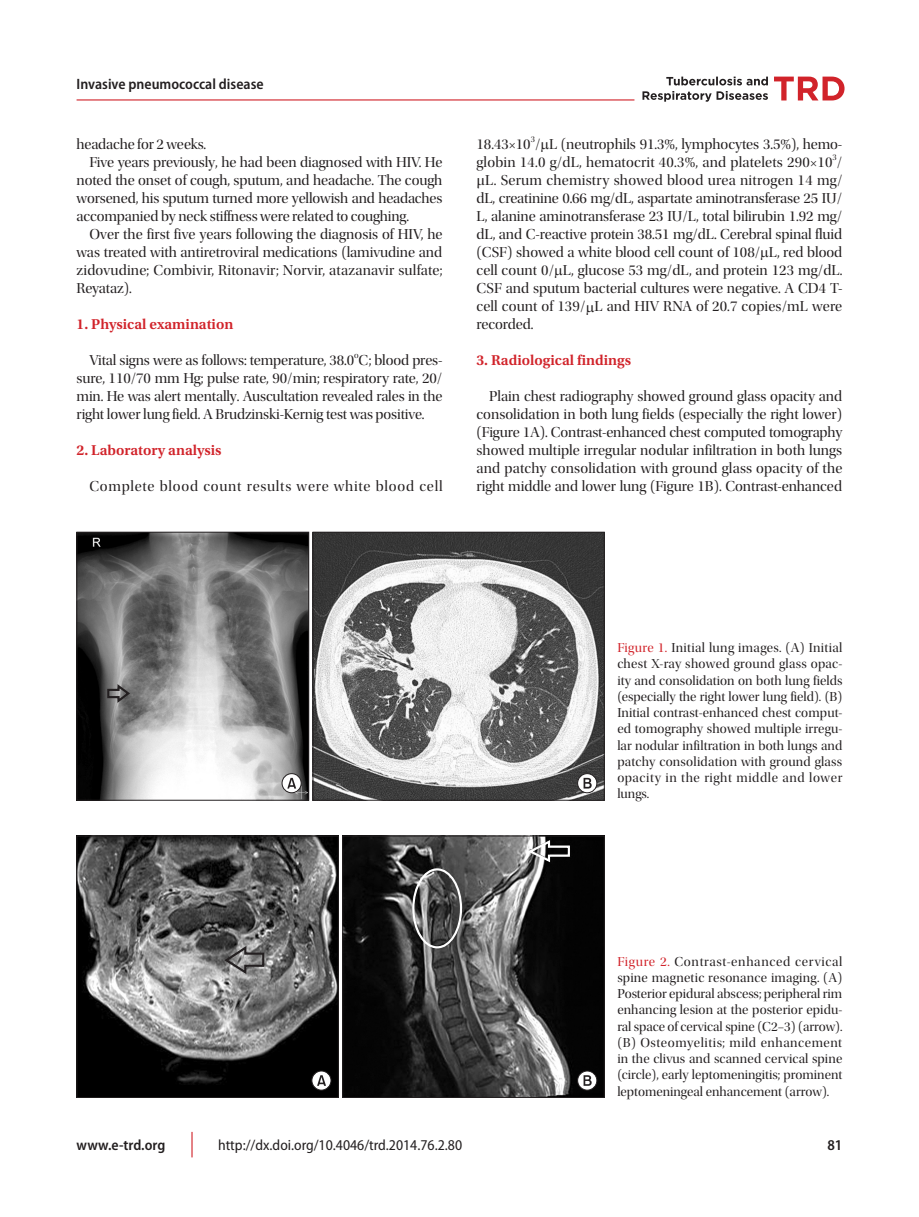
<style>
.page{position:relative;width:919px;height:1217px;background:#fff}
.page>*{position:absolute;margin:0;border:0;box-sizing:border-box;transform-origin:0 0}
.본문{font:15px/18px "Utopia Std Disp";letter-spacing:-.005em;color:#231f20;text-align:justify}
.서론1{font:600 15px "Utopia Std";color:#d1232a}
.본문-2{font:15px "Utopia Std Disp";letter-spacing:.05em;color:#231f20}
.본문-저널명{font:semi-condensed 15px "Myriad Pro";color:#231f20}
.쪽제목{font:600 semi-condensed 15px "Myriad Pro";color:#231f20}
.본문-온라인{font:600 semi-condensed 15px "Myriad Pro";color:#231f20}
.본문-페이지번호{font:600 semi-condensed 15px "Myriad Pro";color:#231f20}
.그림제목{font:13.5px/16.2px "Utopia Std Disp";color:#231f20;text-align:justify}
.본문-3{font:8.7px "Utopia Std Disp";color:#231f20}
.s1{color:#d1232a}
</style>
<div class="page">
<svg style="left:774px;top:77px;width:70px;height:23px"></svg>
<svg style="left:642px;top:91px;width:125px;height:11px"></svg>
<svg style="left:666px;top:77px;width:101px;height:8px"></svg>
<hr style="left:77px;top:99px;width:557px;height:1px;background:#d1232a">
<svg style="left:191px;top:1131px;width:1px;height:26px"></svg>
<svg style="left:77px;top:532px;width:527px;height:268px"></svg>
<svg style="left:282px;top:773px;width:19px;height:19px"></svg>
<div style="left:282px;top:773px;width:19px;height:19px;border:1px solid #231f20;border-radius:50%"></div>
<svg style="left:287px;top:777px;width:9px;height:11px"></svg>
<svg style="left:577px;top:773px;width:19px;height:19px"></svg>
<div style="left:577px;top:773px;width:20px;height:19px;border:1px solid #231f20;border-radius:50%"></div>
<svg style="left:583px;top:777px;width:8px;height:11px"></svg>
<svg style="left:106px;top:681px;width:26px;height:24px"></svg>
<svg style="left:77px;top:835px;width:527px;height:262px;background:#444"></svg>
<svg style="left:312px;top:1070px;width:19px;height:19px"></svg>
<div style="left:311px;top:1070px;width:20px;height:20px;border:1px solid #231f20;border-radius:50%"></div>
<svg style="left:317px;top:1074px;width:9px;height:11px"></svg>
<svg style="left:577px;top:1070px;width:19px;height:19px"></svg>
<div style="left:577px;top:1070px;width:20px;height:20px;border:1px solid #231f20;border-radius:50%"></div>
<svg style="left:583px;top:1074px;width:8px;height:11px"></svg>
<svg style="left:222px;top:943px;width:43px;height:32px"></svg>
<svg style="left:411px;top:838px;width:160px;height:111px;background:#5a5a5a"></svg>
<p class="쪽제목" style="left:77px;top:75px;width:188px">Invasive pneumococcal disease</p>
<p class="본문" style="left:77px;top:135px;width:131px">headache for 2 weeks.</p>
<p class="본문" style="left:77px;top:153px;width:367px;text-indent:13px">Five years previously, he had been diagnosed with HIV. He noted the onset of cough, sputum, and headache. The cough worsened, his sputum turned more yellowish and headaches accompanied by neck stiffness were related to coughing.</p>
<p class="본문" style="left:77px;top:225px;width:367px;text-indent:13px">Over the first five years following the diagnosis of HIV, he was treated with antiretroviral medications (lamivudine and zidovudine; Combivir, Ritonavir; Norvir, atazanavir sulfate; Reyataz).</p>
<p class="서론1" style="left:77px;top:315px;width:158px">1. Physical examination</p>
<p class="본문" style="left:89px;top:351px;width:354px">Vital signs were as follows: temperature, 38.0 C; blood pres-</p>
<p class="본문-3" style="left:354px;top:350px;width:6px">o</p>
<p class="본문" style="left:77px;top:369px;width:367px">sure, 110/70 mm Hg; pulse rate, 90/min; respiratory rate, 20/ min. He was alert mentally. Auscultation revealed rales in the right lower lung field. A Brudzinski-Kernig test was positive.</p>
<p class="서론1" style="left:77px;top:441px;width:146px">2. Laboratory analysis</p>
<p class="본문-2" style="left:89px;top:478px;width:355px">Complete blood count results were white blood cell</p>
<p class="본문-3" style="left:530px;top:134px;width:6px">3</p>
<p class="본문" style="left:476px;top:153px;width:367px">globin 14.0 g/dL, hematocrit 40.3%, and platelets 290×10 /</p>
<p class="본문" style="left:476px;top:135px;width:367px">18.43×10 / L (neutrophils 91.3%, lymphocytes 3.5%), hemo-</p>
<p class="본문-3" style="left:832px;top:152px;width:6px">3</p>
<p class="본문" style="left:476px;top:171px;width:367px">μL. Serum chemistry showed blood urea nitrogen 14 mg/ dL, creatinine 0.66 mg/dL, aspartate aminotransferase 25 IU/ L, alanine aminotransferase 23 IU/L, total bilirubin 1.92 mg/ dL, and C-reactive protein 38.51 mg/dL. Cerebral spinal fluid (CSF) showed a white blood cell count of 108/ L, red blood cell count 0/ L, glucose 53 mg/dL, and protein 123 mg/dL.<br>CSF and sputum bacterial cultures were negative. A CD4 T&shy;cell count of 139/ L and HIV RNA of 20.7 copies/mL were recorded.</p>
<p class="서론1" style="left:476px;top:351px;width:156px">3. Radiological findings</p>
<p class="본문" style="left:476px;top:387px;width:367px;text-indent:13px">Plain chest radiography showed ground glass opacity and consolidation in both lung fields (especially the right lower) (Figure 1A). Contrast-enhanced chest computed tomography showed multiple irregular nodular infiltration in both lungs and patchy consolidation with ground glass opacity of the right middle and lower lung (Figure 1B). Contrast-enhanced</p>
<p class="그림제목" style="left:617px;top:640px;width:227px"><span class="s1">Figure 1.</span> Initial lung images. (A) Initial chest X-ray showed ground glass opac&shy;ity and consolidation on both lung fields (especially the right lower lung field). (B)<br>Initial contrast-enhanced chest comput&shy;ed tomography showed multiple irregu&shy;lar nodular infiltration in both lungs and patchy consolidation with ground glass opacity in the right middle and lower lungs.</p>
<p class="그림제목" style="left:617px;top:953px;width:227px"><span class="s1">Figure 2.</span> Contrast-enhanced cervical spine magnetic resonance imaging. (A)<br>Posterior epidural abscess; peripheral rim enhancing lesion at the posterior epidu&shy;ral space of cervical spine (C2−3) (arrow). (B) Osteomyelitis; mild enhancement in the clivus and scanned cervical spine (circle), early leptomeningitis; prominent leptomeningeal enhancement (arrow).</p>
<p class="본문-온라인" style="left:77px;top:1134px;width:90px">www.e-trd.org</p>
<p class="본문-저널명" style="left:218px;top:1135px;width:245px">http://dx.doi.org/10.4046/trd.2014.76.2.80</p>
<p class="본문-페이지번호" style="left:827px;top:1134px;width:16px">81</p>
</div>
